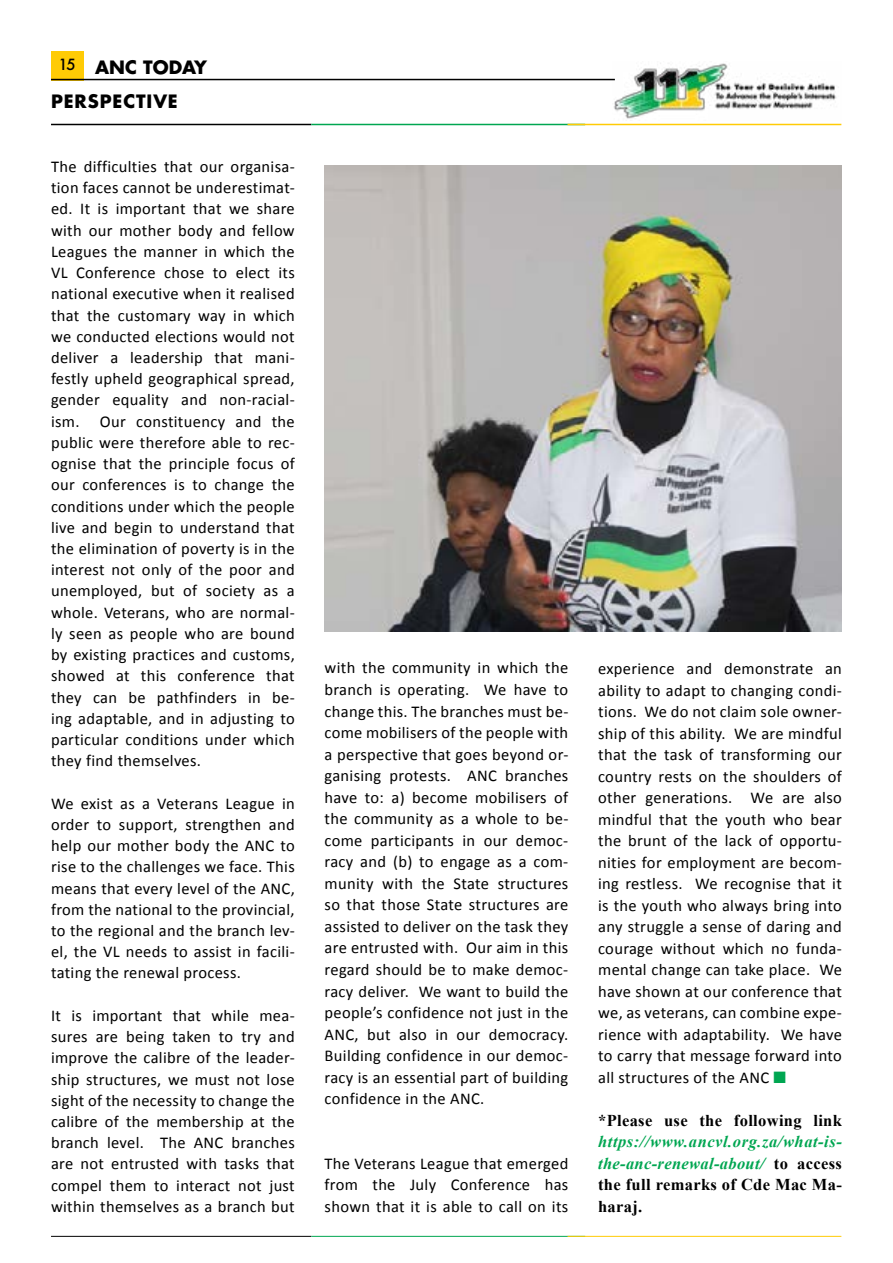
<style>
.page{position:relative;width:893px;height:1263px;background:#fff}
.page>*{position:absolute;margin:0;border:0;box-sizing:border-box;transform-origin:0 0}
.t1{font:700 18px/34.8px "Futura LT";letter-spacing:.05em;color:#000}
.t2{font:16.5px/21.1px "Calibri";letter-spacing:.02em;color:#000;text-align:justify}
.t3{font:italic 700 16.5px/21.5px "Times New Roman";letter-spacing:.035em;color:#00a651;text-align:justify}
.t4{font:700 16.5px "Times New Roman";letter-spacing:.02em;color:#000}
.s1{color:#00a651}
.s2{font-style:normal;color:#000}
</style>
<div class="page">
<div style="left:51px;top:51px;width:32px;height:29px;background:#ffcb05"></div>
<img style="left:612px;top:63px;width:225px;height:56px">
<hr style="left:51px;top:79px;width:564px;height:1px;background:#000">
<hr style="left:51px;top:124px;width:260px;height:1px;background:#000">
<hr style="left:311px;top:124px;width:274px;height:1px;background:#00a651">
<hr style="left:567px;top:124px;width:274px;height:1px;background:#ffcb05">
<hr style="left:51px;top:1236px;width:260px;height:1px;background:#000">
<hr style="left:311px;top:1236px;width:274px;height:1px;background:#00a651">
<hr style="left:567px;top:1236px;width:274px;height:1px;background:#ffcb05">
<img style="left:325px;top:166px;width:516px;height:465px">
<p class="t1" style="left:51px;top:49px;width:158px;text-indent:7px"><sup>15</sup> ANC TODAY<br>PERSPECTIVE</p>
<p class="t2" style="left:51px;top:155px;width:245px">The difficulties that our organisa&shy;tion faces cannot be underestimat&shy;ed. It is important that we share with our mother body and fellow Leagues the manner in which the VL Conference chose to elect its national executive when it realised that the customary way in which we conducted elections would not deliver a leadership that mani&shy;festly upheld geographical spread, gender equality and non-racial&shy;ism. Our constituency and the public were therefore able to rec&shy;ognise that the principle focus of our conferences is to change the conditions under which the people live and begin to understand that the elimination of poverty is in the interest not only of the poor and unemployed, but of society as a whole. Veterans, who are normal&shy;ly seen as people who are bound by existing practices and customs, showed at this conference that they can be pathfinders in be&shy;ing adaptable, and in adjusting to particular conditions under which they find themselves.</p>
<p class="t2" style="left:51px;top:792px;width:245px">We exist as a Veterans League in order to support, strengthen and help our mother body the ANC to rise to the challenges we face. This means that every level of the ANC, from the national to the provincial, to the regional and the branch lev&shy;el, the VL needs to assist in facili&shy;tating the renewal process.</p>
<p class="t2" style="left:51px;top:1004px;width:245px">It is important that while mea&shy;sures are being taken to try and improve the calibre of the leader&shy;ship structures, we must not lose sight of the necessity to change the calibre of the membership at the branch level. The ANC branches are not entrusted with tasks that compel them to interact not just within themselves as a branch but</p>
<p class="t2" style="left:325px;top:656px;width:245px;line-height:21.6px">with the community in which the branch is operating. We have to change this. The branches must be&shy;come mobilisers of the people with a perspective that goes beyond or&shy;ganising protests. ANC branches have to: a) become mobilisers of the community as a whole to be&shy;come participants in our democ&shy;racy and (b) to engage as a com&shy;munity with the State structures so that those State structures are assisted to deliver on the task they are entrusted with. Our aim in this regard should be to make democ&shy;racy deliver. We want to build the people’s confidence not just in the ANC, but also in our democracy.<br>Building confidence in our democ&shy;racy is an essential part of building confidence in the ANC.</p>
<p class="t2" style="left:325px;top:1152px;width:245px;line-height:21.6px">The Veterans League that emerged from the July Conference has shown that it is able to call on its</p>
<p class="t2" style="left:598px;top:657px;width:245px">experience and demonstrate an ability to adapt to changing condi&shy;tions. We do not claim sole owner&shy;ship of this ability. We are mindful that the task of transforming our country rests on the shoulders of other generations. We are also mindful that the youth who bear the brunt of the lack of opportu&shy;nities for employment are becom&shy;ing restless. We recognise that it is the youth who always bring into any struggle a sense of daring and courage without which no funda&shy;mental change can take place. We have shown at our conference that we, as veterans, can combine expe&shy;rience with adaptability. We have to carry that message forward into all structures of the ANC <span class="s1">■</span></p>
<p class="t4" style="left:598px;top:1109px;width:245px">*Please use the following link</p>
<p class="t3" style="left:598px;top:1131px;width:245px">https://www.ancvl.org.za/what-is&shy;the-anc-renewal-about/ <span class="s2">to access the full remarks of Cde Mac Ma&shy;haraj.</span></p>
</div>
